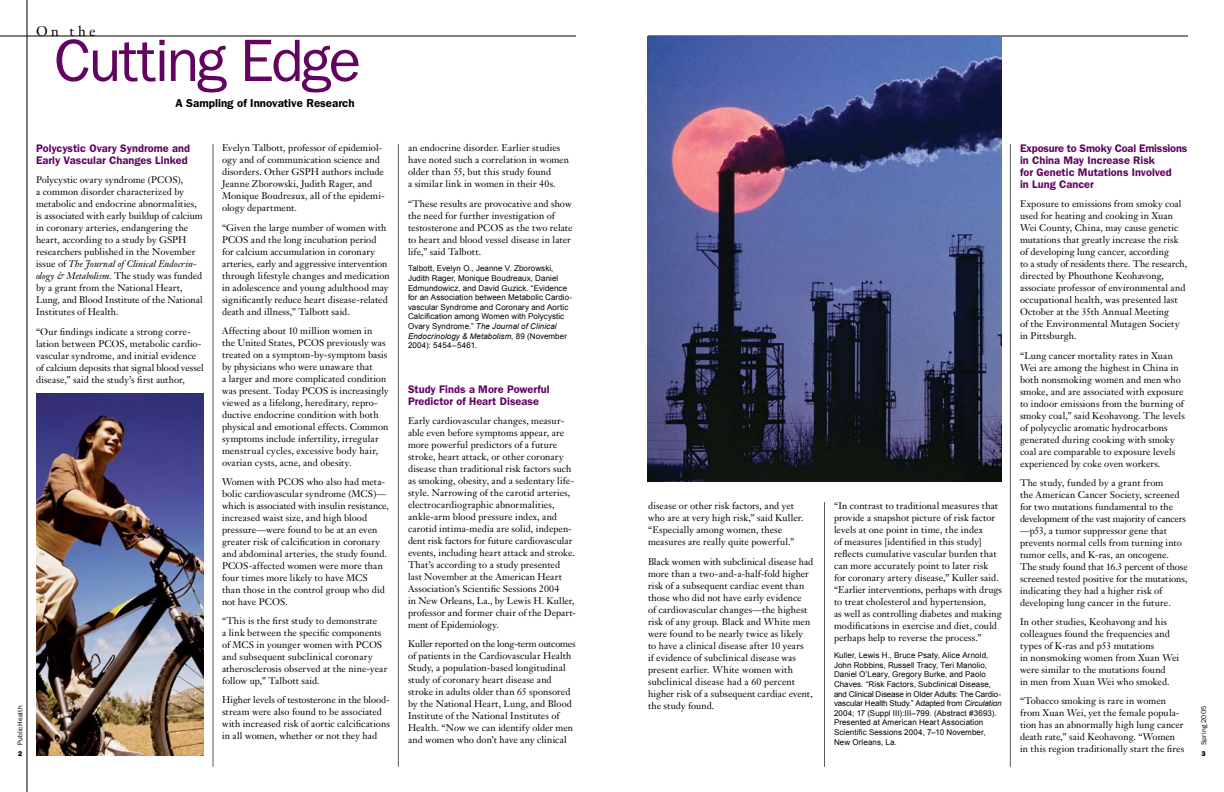
<style>
.page{position:relative;width:1224px;height:792px;background:#fff}
.page>*{position:absolute;margin:0;border:0;box-sizing:border-box;transform-origin:0 0}
.t1{font:60px "Franklin Gothic";letter-spacing:-.04em;color:#620460}
.t2{font:14px "Janson Text";color:#000}
.t3{font:600 11.5px "Franklin Gothic";color:#000}
.t4{font:600 11px/12px "Franklin Gothic";color:#620460}
.t5{font:9.5px/12px "Janson Text";letter-spacing:.005em;color:#000}
.t6{font:8px/9.6px "Arial";letter-spacing:.01em;color:#000}
.t7{font:7px "Franklin Gothic";letter-spacing:.02em;color:#000}
.s1{font-style:italic}
</style>
<div class="page">
<hr style="left:0;top:36px;width:576px;height:1px;background:#000">
<hr style="left:27px;top:0;width:1px;height:792px;background:#000">
<hr style="left:213px;top:144px;width:1px;height:623px;background:#58595b">
<hr style="left:398px;top:144px;width:1px;height:623px;background:#58595b">
<hr style="left:648px;top:36px;width:540px;height:1px;background:#000">
<img style="left:647px;top:36px;width:355px;height:446px">
<hr style="left:1010px;top:144px;width:1px;height:623px;background:#58595b">
<hr style="left:824px;top:502px;width:1px;height:265px;background:#58595b">
<img style="left:36px;top:393px;width:168px;height:363px">
<h2 class="t2" style="left:36px;top:22px;width:61px">On the</h2>
<h1 class="t1" style="left:54px;top:26px;width:309px">Cutting Edge</h1>
<p class="t3" style="left:175px;top:96px;width:181px">A Sampling of Innovative Research</p>
<p class="t5" style="left:222px;top:142px;width:164px">Evelyn Talbott, professor of epidemiol&shy;ogy and of communication science and disorders. Other GSPH authors include Jeanne Zborowski, Judith Rager, and Monique Boudreaux, all of the epidemi&shy;ology department.</p>
<p class="t5" style="left:222px;top:221px;width:169px">“Given the large number of women with PCOS and the long incubation period for calcium accumulation in coronary arteries, early and aggressive intervention through lifestyle changes and medication in adolescence and young adulthood may significantly reduce heart disease-related death and illness,” Talbott said.</p>
<p class="t5" style="left:222px;top:324px;width:168px">Affecting about 10 million women in<br>the United States, PCOS previously was treated on a symptom-by-symptom basis by physicians who were unaware that<br>a larger and more complicated condition was present. Today PCOS is increasingly viewed as a lifelong, hereditary, repro&shy;ductive endocrine condition with both physical and emotional effects. Common symptoms include infertility, irregular menstrual cycles, excessive body hair, ovarian cysts, acne, and obesity.</p>
<p class="t5" style="left:222px;top:476px;width:169px">Women with PCOS who also had meta&shy;bolic cardiovascular syndrome (MCS)— which is associated with insulin resistance, increased waist size, and high blood pressure—were found to be at an even greater risk of calcification in coronary and abdominal arteries, the study found.<br>PCOS-affected women were more than four times more likely to have MCS<br>than those in the control group who did not have PCOS.</p>
<p class="t5" style="left:222px;top:615px;width:167px">“This is the first study to demonstrate<br>a link between the specific components of MCS in younger women with PCOS and subsequent subclinical coronary atherosclerosis observed at the nine-year follow up,” Talbott said.</p>
<p class="t5" style="left:222px;top:694px;width:169px">Higher levels of testosterone in the blood&shy;stream were also found to be associated with increased risk of aortic calcifications in all women, whether or not they had</p>
<p class="t5" style="left:408px;top:142px;width:163px">an endocrine disorder. Earlier studies have noted such a correlation in women older than 55, but this study found<br>a similar link in women in their 40s.</p>
<p class="t5" style="left:408px;top:197px;width:166px">“These results are provocative and show the need for further investigation of testosterone and PCOS as the two relate to heart and blood vessel disease in later life,” said Talbott.</p>
<p class="t6" style="left:408px;top:264px;width:166px">Talbott, Evelyn O., Jeanne V. Zborowski, Judith Rager, Monique Boudreaux, Daniel Edmundowicz, and David Guzick. “Evidence for an Association between Metabolic Cardio&shy;vascular Syndrome and Coronary and Aortic Calcification among Women with Polycystic Ovary Syndrome.” <span class="s1">The Journal of Clinical Endocrinology &amp; Metabolism</span>, 89 (November 2004): 5454–5461.</p>
<p class="t4" style="left:408px;top:383px;width:143px">Study Finds a More Powerful<br>Predictor of Heart Disease</p>
<p class="t5" style="left:408px;top:414px;width:169px">Early cardiovascular changes, measur&shy;able even before symptoms appear, are more powerful predictors of a future stroke, heart attack, or other coronary disease than traditional risk factors such as smoking, obesity, and a sedentary life&shy;style. Narrowing of the carotid arteries, electrocardiographic abnormalities, ankle-arm blood pressure index, and carotid intima-media are solid, indepen&shy;dent risk factors for future cardiovascular events, including heart attack and stroke.<br>That’s according to a study presented last November at the American Heart Association’s Scientific Sessions 2004<br>in New Orleans, La., by Lewis H. Kuller, professor and former chair of the Depart&shy;ment of Epidemiology.</p>
<p class="t5" style="left:408px;top:638px;width:169px">Kuller reported on the long-term outcomes of patients in the Cardiovascular Health Study, a population-based longitudinal study of coronary heart disease and stroke in adults older than 65 sponsored by the National Heart, Lung, and Blood Institute of the National Institutes of Health. “Now we can identify older men and women who don’t have any clinical</p>
<p class="t4" style="left:36px;top:142px;width:156px">Polycystic Ovary Syndrome and<br>Early Vascular Changes Linked</p>
<p class="t5" style="left:36px;top:174px;width:168px">Polycystic ovary syndrome (PCOS),<br>a common disorder characterized by metabolic and endocrine abnormalities, is associated with early buildup of calcium in coronary arteries, endangering the heart, according to a study by GSPH researchers published in the November issue of <span class="s1">The Journal of Clinical Endocrin&shy;ology &amp; Metabolism</span>. The study was funded by a grant from the National Heart, Lung, and Blood Institute of the National Institutes of Health.</p>
<p class="t5" style="left:36px;top:325px;width:169px">“Our findings indicate a strong corre&shy;lation between PCOS, metabolic cardio&shy;vascular syndrome, and initial evidence of calcium deposits that signal blood vessel disease,” said the study’s first author,</p>
<p class="t4" style="left:1020px;top:142px;width:169px">Exposure to Smoky Coal Emissions in China May Increase Risk<br>for Genetic Mutations Involved<br>in Lung Cancer</p>
<p class="t5" style="left:1020px;top:198px;width:169px">Exposure to emissions from smoky coal used for heating and cooking in Xuan Wei County, China, may cause genetic mutations that greatly increase the risk of developing lung cancer, according<br>to a study of residents there. The research, directed by Phouthone Keohavong, associate professor of environmental and occupational health, was presented last October at the 35th Annual Meeting<br>of the Environmental Mutagen Society in Pittsburgh.</p>
<p class="t5" style="left:1020px;top:349px;width:166px">“Lung cancer mortality rates in Xuan Wei are among the highest in China in both nonsmoking women and men who smoke, and are associated with exposure to indoor emissions from the burning of smoky coal,” said Keohavong. The levels of polycyclic aromatic hydrocarbons generated during cooking with smoky coal are comparable to exposure levels experienced by coke oven workers.</p>
<p class="t5" style="left:1020px;top:476px;width:169px">The study, funded by a grant from<br>the American Cancer Society, screened for two mutations fundamental to the development of the vast majority of cancers —p53, a tumor suppressor gene that prevents normal cells from turning into tumor cells, and K-ras, an oncogene.<br>The study found that 16.3 percent of those screened tested positive for the mutations, indicating they had a higher risk of developing lung cancer in the future.</p>
<p class="t5" style="left:1020px;top:616px;width:161px">In other studies, Keohavong and his colleagues found the frequencies and types of K-ras and p53 mutations<br>in nonsmoking women from Xuan Wei were similar to the mutations found<br>in men from Xuan Wei who smoked.</p>
<p class="t5" style="left:1020px;top:695px;width:166px">“Tobacco smoking is rare in women from Xuan Wei, yet the female popula&shy;tion has an abnormally high lung cancer death rate,” said Keohavong. “Women in this region traditionally start the fires</p>
<p class="t5" style="left:648px;top:500px;width:157px">disease or other risk factors, and yet who are at very high risk,” said Kuller. “Especially among women, these measures are really quite powerful.”</p>
<p class="t5" style="left:648px;top:555px;width:167px">Black women with subclinical disease had more than a two-and-a-half-fold higher risk of a subsequent cardiac event than those who did not have early evidence<br>of cardiovascular changes—the highest risk of any group. Black and White men were found to be nearly twice as likely to have a clinical disease after 10 years<br>if evidence of subclinical disease was present earlier. White women with subclinical disease had a 60 percent higher risk of a subsequent cardiac event, the study found.</p>
<p class="t5" style="left:834px;top:500px;width:169px">“In contrast to traditional measures that provide a snapshot picture of risk factor levels at one point in time, the index<br>of measures [identified in this study] reflects cumulative vascular burden that can more accurately point to later risk for coronary artery disease,” Kuller said. “Earlier interventions, perhaps with drugs to treat cholesterol and hypertension,<br>as well as controlling diabetes and making modifications in exercise and diet, could perhaps help to reverse the process.”</p>
<p class="t6" style="left:834px;top:651px;width:169px">Kuller, Lewis H., Bruce Psaty, Alice Arnold, John Robbins, Russell Tracy, Teri Manolio, Daniel O’Leary, Gregory Burke, and Paolo Chaves. “Risk Factors, Subclinical Disease, and Clinical Disease in Older Adults: The Cardio&shy;vascular Health Study.” Adapted from <span class="s1">Circulation </span>2004; 17 (Suppl III):III–799. (Abstract #3693).<br>Presented at American Heart Association Scientific Sessions 2004, 7-–10 November, New Orleans, La.</p>
<p class="t7" style="left:16px;top:745px;width:41px;rotate:-90deg">PublicHealth</p>
<p class="t7" style="left:1200px;top:745px;width:41px;rotate:-90deg">Spring 2005</p>
</div>
